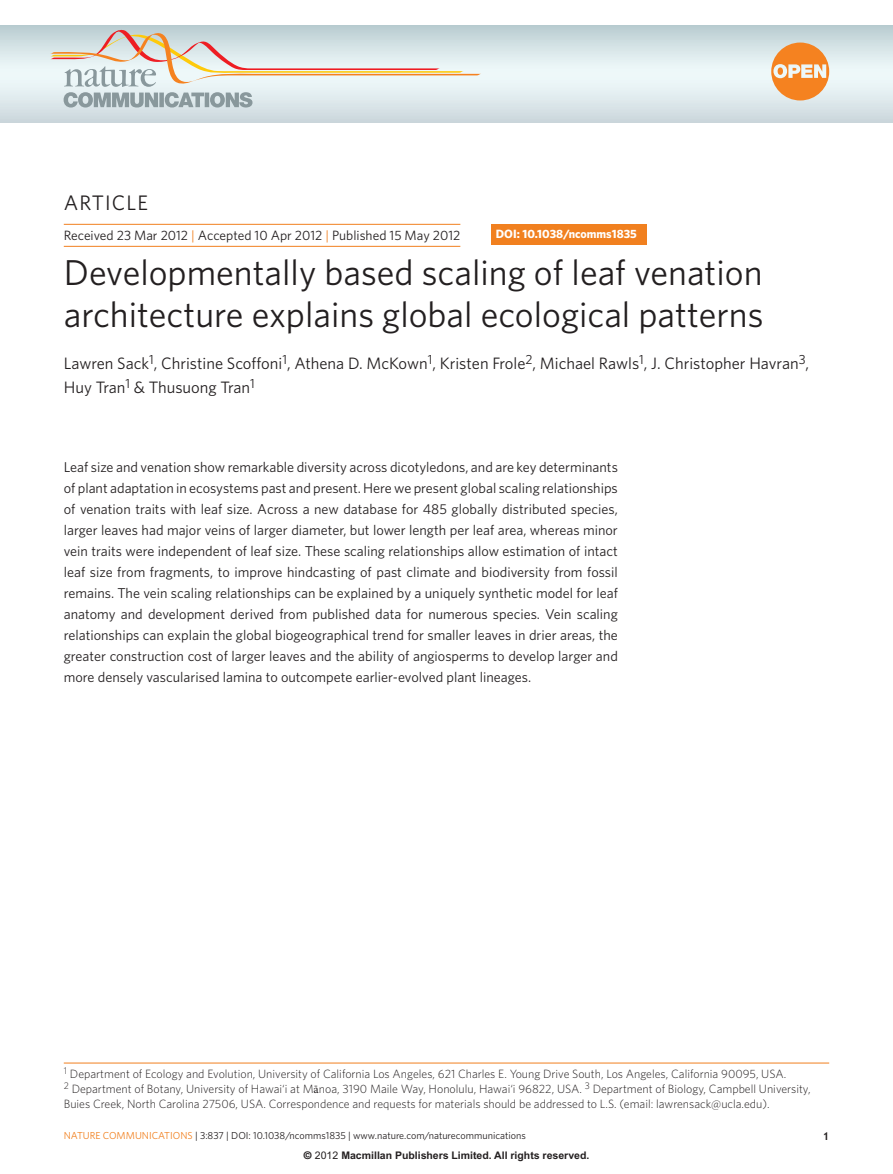
<style>
.page{position:relative;width:893px;height:1174px;background:#fff}
.page>*{position:absolute;margin:0;border:0;box-sizing:border-box;transform-origin:0 0}
.pAtl{font:36px/42px "Whitney";color:#231f20}
.t1{font:21px "Whitney";letter-spacing:.05em;color:#231f20}
.pAu{font:16.5px/24px "Whitney";color:#231f20}
.pAbstext{font:14.25px/21px "Whitney";color:#231f20;text-align:justify}
.pPrdates{font:13.5px "Whitney";color:#231f20}
.pAffiliation{font:300 12px/15px "Whitney";color:#231f20}
.pDoiTop{font:700 12px "Whitney";color:#fff}
.t2{font:700 10.5px "Arial";color:#231f20}
.pDoiLRH{font:10.2px "Whitney";color:#231f20}
.pDoiLRH-2{font:10.2px "Whitney";color:#f1801f}
.s1{color:#f1801f}
.s2{font-family:"Minion Pro";font-weight:400}
.s3{font-family:"Helvetica Bold 2";font-weight:400}
.s4{font-weight:400}
</style>
<div class="page">
<svg style="left:0;top:25px;width:893px;height:97px;background:#d7e4e7"></svg>
<svg style="left:50px;top:30px;width:431px;height:77px;background:#d8dad6"></svg>
<svg style="left:771px;top:43px;width:58px;height:57px;background:#eea86a"></svg>
<hr style="left:64px;top:224px;width:396px;height:1px;background:#f1801f">
<hr style="left:64px;top:246px;width:396px;height:1px;background:#f1801f">
<div style="left:492px;top:225px;width:155px;height:20px;background:#f1801f"></div>
<hr style="left:64px;top:1062px;width:765px;height:1px;background:#f1801f">
<p class="t1" style="left:64px;top:190px;width:86px">ARTICLE</p>
<p class="pPrdates" style="left:64px;top:227px;width:398px">Received 23 Mar 2012 <span class="s1">|</span> Accepted 10 Apr 2012 <span class="s1">|</span> Published 15 May 2012</p>
<p class="pDoiTop" style="left:496px;top:227px;width:143px">DOI: 10.1038/ncomms1835</p>
<p class="pAtl" style="left:64px;top:251px;width:701px">Developmentally based scaling of leaf venation architecture explains global ecological patterns</p>
<p class="pAu" style="left:64px;top:351px;width:747px">Lawren Sack<sup>1</sup>, Christine Scoffoni<sup>1</sup>, Athena D. McKown<sup>1</sup>, Kristen Frole<sup>2</sup>, Michael Rawls<sup>1</sup>, J. Christopher Havran<sup>3</sup>,<br>Huy Tran<sup>1</sup> &amp; Thusuong Tran<sup>1</sup></p>
<p class="pAbstext" style="left:64px;top:456px;width:556px">Leaf size and venation show remarkable diversity across dicotyledons, and are key determinants of plant adaptation in ecosystems past and present. Here we present global scaling relationships of venation traits with leaf size. Across a new database for 485 globally distributed species, larger leaves had major veins of larger diameter, but lower length per leaf area, whereas minor vein traits were independent of leaf size. These scaling relationships allow estimation of intact leaf size from fragments, to improve hindcasting of past climate and biodiversity from fossil remains. The vein scaling relationships can be explained by a uniquely synthetic model for leaf anatomy and development derived from published data for numerous species. Vein scaling relationships can explain the global biogeographical trend for smaller leaves in drier areas, the greater construction cost of larger leaves and the ability of angiosperms to develop larger and more densely vascularised lamina to outcompete earlier-evolved plant lineages.</p>
<p class="pAffiliation" style="left:64px;top:1066px;width:748px"><sup>1</sup> Department of Ecology and Evolution, University of California Los Angeles, 621 Charles E. Young Drive South, Los Angeles, California 90095, USA.<br><sup>2</sup> Department of Botany, University of Hawai‘i at M<span class="s2">ā</span>noa, 3190 Maile Way, Honolulu, Hawai‘i 96822, USA. <sup>3</sup> Department of Biology, Campbell University,<br>Buies Creek, North Carolina 27506, USA. Correspondence and requests for materials should be addressed to L.S. (email: lawrensack@ucla.edu).</p>
<p class="pDoiLRH-2" style="left:64px;top:1129px;width:91px">nature communicati</p>
<p class="pDoiLRH" style="left:173px;top:1129px;width:354px"><span class="s1">ons</span> | 3:837 | DOI: 10.1038/ncomms1835 | www.nature.com/naturecommunications</p>
<p class="t2" style="left:304px;top:1149px;width:287px"><span class="s3">©</span> <span class="s4">2012</span> Macmillan Publishers Limited. All rights reserved.</p>
</div>
